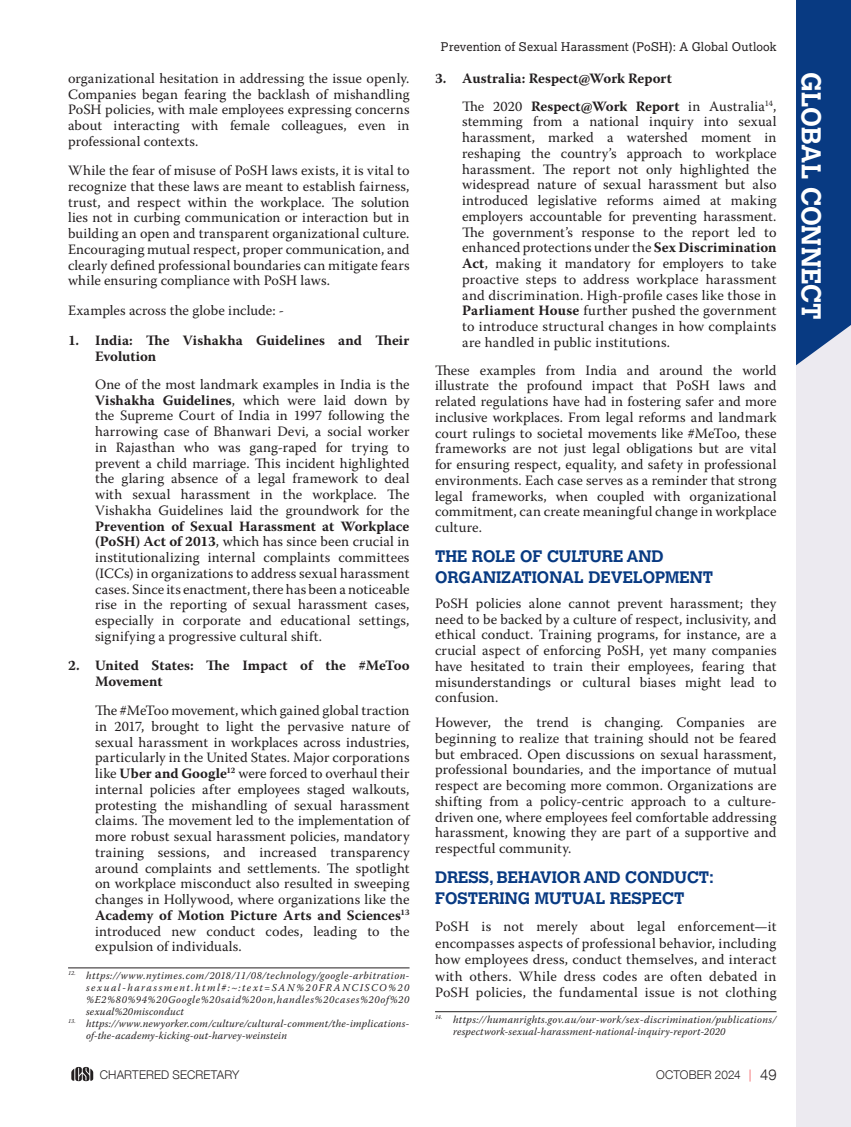
<style>
.page{position:relative;width:851px;height:1127px;background:#fff}
.page>*{position:absolute;margin:0;border:0;box-sizing:border-box;transform-origin:0 0}
.t1{font:700 27px "Calvert MT Std";color:#fff}
.t2{font:700 16.5px/21px "Calvert MT Std";color:#083a82}
.t3{font:14.25px/15.8px "Warnock Pro";letter-spacing:.01em;color:#231f20;text-align:justify}
.t4{font:700 14.25px/15.8px "Warnock Pro";color:#231f20}
.t5{font:12px "Lexia Da Ma";letter-spacing:.015em;color:#231f20}
.t6{font:300 12px "Helvetica Neue LT Com";letter-spacing:.01em;color:#231f20}
.t7{font:italic 10.5px/12px "Warnock Pro";letter-spacing:.025em;color:#231f20}
.s1{font-weight:700}
.s2{font-weight:400}
.s3{font-family:"Helvetica Neue LT Std";color:#ee1d23}
.s4{font-size:15px}
</style>
<div class="page">
<div style="left:795px;top:0;width:55px;height:1127px;background:#eceaf0"></div>
<svg style="left:795px;top:0;width:55px;height:365px;background:#295492"></svg>
<svg style="left:71px;top:1067px;width:22px;height:14px"></svg>
<hr style="left:68px;top:967px;width:341px;height:1px;background:#231f20">
<hr style="left:435px;top:1011px;width:341px;height:1px;background:#231f20">
<p class="t3" style="left:68px;top:70px;width:343px">organizational hesitation in addressing the issue openly.<br>Companies began fearing the backlash of mishandling PoSH policies, with male employees expressing concerns about interacting with female colleagues, even in professional contexts.</p>
<p class="t3" style="left:68px;top:162px;width:343px">While the fear of misuse of PoSH laws exists, it is vital to recognize that these laws are meant to establish fairness, trust, and respect within the workplace. The solution lies not in curbing communication or interaction but in building an open and transparent organizational culture.<br>Encouraging mutual respect, proper communication, and clearly defined professional boundaries can mitigate fears while ensuring compliance with PoSH laws.</p>
<p class="t3" style="left:68px;top:302px;width:217px">Examples across the globe include: -</p>
<p class="t4" style="left:95px;top:332px;width:316px;text-indent:-27px">1. India: The Vishakha Guidelines and Their<br>Evolution</p>
<p class="t3" style="left:95px;top:376px;width:316px">One of the most landmark examples in India is the <span class="s1">Vishakha Guidelines</span>, which were laid down by the Supreme Court of India in 1997 following the harrowing case of Bhanwari Devi, a social worker in Rajasthan who was gang-raped for trying to prevent a child marriage. This incident highlighted the glaring absence of a legal framework to deal with sexual harassment in the workplace. The Vishakha Guidelines laid the groundwork for the</p>
<p class="t3" style="left:95px;top:518px;width:316px"><span class="s1">Prevention of Sexual Harassment at Workplace (PoSH) Act of 2013</span>, which has since been crucial in institutionalizing internal complaints committees (ICCs) in organizations to address sexual harassment cases. Since its enactment, there has been a noticeable rise in the reporting of sexual harassment cases, especially in corporate and educational settings, signifying a progressive cultural shift.</p>
<p class="t4" style="left:95px;top:657px;width:316px;text-indent:-27px">2. United States: The Impact of the #MeToo<br>Movement</p>
<p class="t3" style="left:95px;top:702px;width:316px">The #MeToo movement, which gained global traction in 2017, brought to light the pervasive nature of sexual harassment in workplaces across industries, particularly in the United States. Major corporations like <span class="s1">Uber and Google</span><sup>12</sup> were forced to overhaul their internal policies after employees staged walkouts, protesting the mishandling of sexual harassment claims. The movement led to the implementation of more robust sexual harassment policies, mandatory training sessions, and increased transparency around complaints and settlements. The spotlight on workplace misconduct also resulted in sweeping changes in Hollywood, where organizations like the <span class="s1">Academy of Motion Picture Arts and Sciences</span><sup>13 </sup>introduced new conduct codes, leading to the expulsion of individuals.</p>
<p class="t7" style="left:86px;top:969px;width:325px;text-align:justify;text-indent:-18px"><sup>12.</sup> https://www.nytimes.com/2018/11/08/technology/google-arbitration&shy;sexual-harassment.html#:~:text=SAN%20FRANCISCO%20 %E2%80%94%20Google%20said%20on,handles%20cases%20of%20 sexual%20misconduct</p>
<p class="t7" style="left:86px;top:1017px;width:325px;text-indent:-18px"><sup>13.</sup> https://www.newyorker.com/culture/cultural-comment/the-implications&shy;of-the-academy-kicking-out-harvey-weinstein</p>
<p class="t5" style="left:441px;top:40px;width:337px">Prevention of Sexual Harassment (PoSH): A Global Outlook</p>
<p class="t4" style="left:462px;top:64px;width:316px;line-height:27.8px;text-indent:-27px">3. Australia: Respect@Work Report<br><span class="s2">The 2020</span> Respect@Work Report <span class="s2">in Australia</span><sup>14</sup><span class="s2">,</span></p>
<p class="t3" style="left:462px;top:113px;width:316px">stemming from a national inquiry into sexual harassment, marked a watershed moment in reshaping the country’s approach to workplace harassment. The report not only highlighted the widespread nature of sexual harassment but also introduced legislative reforms aimed at making employers accountable for preventing harassment.<br>The government’s response to the report led to enhanced protections under the <span class="s1">Sex Discrimination Act</span>, making it mandatory for employers to take proactive steps to address workplace harassment and discrimination. High-profile cases like those in <span class="s1">Parliament House</span> further pushed the government to introduce structural changes in how complaints are handled in public institutions.</p>
<p class="t3" style="left:435px;top:362px;width:343px">These examples from India and around the world illustrate the profound impact that PoSH laws and related regulations have had in fostering safer and more inclusive workplaces. From legal reforms and landmark court rulings to societal movements like #MeToo, these frameworks are not just legal obligations but are vital for ensuring respect, equality, and safety in professional environments. Each case serves as a reminder that strong legal frameworks, when coupled with organizational commitment, can create meaningful change in workplace culture.</p>
<p class="t2" style="left:435px;top:545px;width:279px">THE ROLE OF CULTURE AND<br>ORGANIZATIONAL DEVELOPMENT</p>
<p class="t3" style="left:435px;top:595px;width:343px">PoSH policies alone cannot prevent harassment; they need to be backed by a culture of respect, inclusivity, and ethical conduct. Training programs, for instance, are a crucial aspect of enforcing PoSH, yet many companies have hesitated to train their employees, fearing that misunderstandings or cultural biases might lead to confusion.</p>
<p class="t3" style="left:435px;top:714px;width:343px">However, the trend is changing. Companies are beginning to realize that training should not be feared but embraced. Open discussions on sexual harassment, professional boundaries, and the importance of mutual respect are becoming more common. Organizations are shifting from a policy-centric approach to a culture&shy;driven one, where employees feel comfortable addressing harassment, knowing they are part of a supportive and respectful community.</p>
<p class="t2" style="left:435px;top:866px;width:280px">DRESS, BEHAVIOR AND CONDUCT:<br>FOSTERING MUTUAL RESPECT</p>
<p class="t3" style="left:435px;top:918px;width:343px;line-height:16.5px">PoSH is not merely about legal enforcement—it encompasses aspects of professional behavior, including how employees dress, conduct themselves, and interact with others. While dress codes are often debated in PoSH policies, the fundamental issue is not clothing</p>
<p class="t7" style="left:453px;top:1013px;width:325px;text-indent:-18px"><sup>14.</sup> https://humanrights.gov.au/our-work/sex-discrimination/publications/ respectwork-sexual-harassment-national-inquiry-report-2020</p>
<p class="t6" style="left:100px;top:1067px;width:141px">CHARTERED SECRETARY</p>
<p class="t6" style="left:656px;top:1068px;width:122px">OCTOBER 2024 <span class="s3">|</span> <span class="s4">49</span></p>
<h1 class="t1" style="left:828px;top:72px;width:249px;rotate:90deg">GLOBAL CONNECT</h1>
</div>
